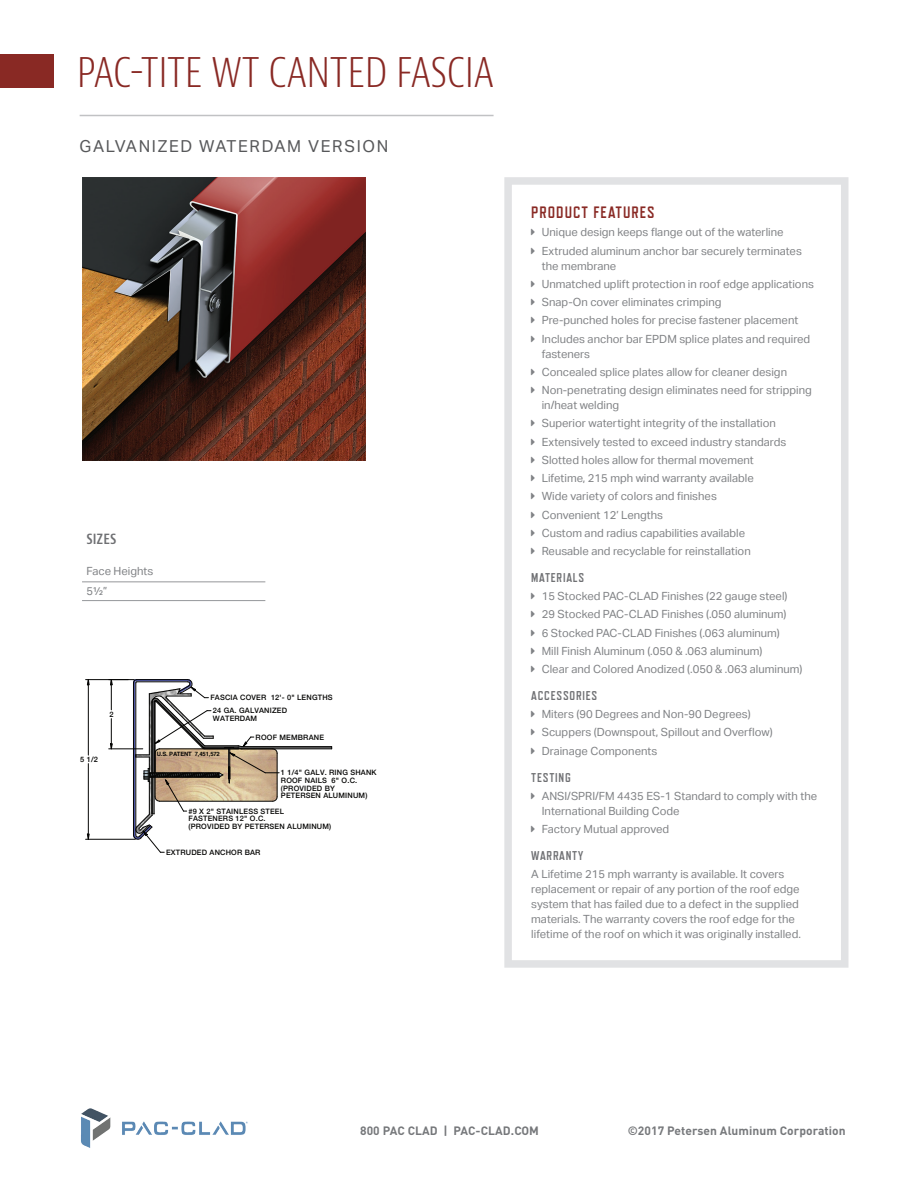
<style>
.page{position:relative;width:918px;height:1188px;background:#fff}
.page>*{position:absolute;margin:0;border:0;box-sizing:border-box;transform-origin:0 0}
.t1{font:300 condensed 43.5px "Bernino Sans";letter-spacing:-.01em;color:#892924}
.t2{font:16.5px "Aktiv Grotesk";letter-spacing:.1em;color:#57585a}
.Subtitles{font:700 16.5px "Refrigerator Deluxe";letter-spacing:.06em;color:#892924}
.t3{font:600 condensed 15px "Bernino Sans";color:#6f7073}
.Product_Features-_Se{font:700 12.75px "Refrigerator Deluxe";letter-spacing:.06em;color:#6f7073}
.t4{font:700 12px "DINOT";letter-spacing:.005em;color:#76787b}
.Product_Features-Bod{font:11.25px/15px "Aktiv Grotesk";color:#808285}
.t5{font:500 7.35px/7.6px "Helvetica Neue";letter-spacing:.025em;color:#050504}
.t6{font:700 5.85px "Helvetica";letter-spacing:-.02em;color:#050504}
</style>
<div class="page">
<img style="left:81px;top:1108px;width:167px;height:40px">
<hr style="left:242px;top:749px;width:90px;height:1px;background:#050504">
<hr style="left:242px;top:746px;width:90px;height:1px;background:#050504">
<svg style="left:87px;top:833px;width:3px;height:6px"></svg>
<hr style="left:86px;top:839px;width:49px;height:1px;background:#050504">
<hr style="left:86px;top:679px;width:48px;height:1px;background:#050504">
<hr style="left:88px;top:764px;width:1px;height:75px;background:#050504">
<hr style="left:88px;top:679px;width:1px;height:76px;background:#050504">
<svg style="left:109px;top:679px;width:170px;height:174px"></svg>
<div style="left:0;top:54px;width:54px;height:34px;background:#892924"></div>
<img style="left:82px;top:177px;width:284px;height:284px">
<div style="left:504px;top:177px;width:344px;height:791px;border:8px solid #e1e2e4"></div>
<hr style="left:82px;top:582px;width:183px;height:1px;background:#95979a">
<hr style="left:82px;top:600px;width:183px;height:1px;background:#95979a">
<hr style="left:80px;top:115px;width:414px;height:1px;background:#c1c2c4">
<p class="t1" style="left:77px;top:45px;width:418px">PAC-TITE WT CANTED FASCIA</p>
<p class="t2" style="left:80px;top:137px;width:310px">GALVANIZED WATERDAM VERSION</p>
<p class="t3" style="left:86px;top:530px;width:31px">SIZES</p>
<p class="Product_Features-Bod" style="left:86px;top:563px;width:69px">Face Heights</p>
<p class="Product_Features-Bod" style="left:86px;top:584px;width:23px">5½”</p>
<p class="t5" style="left:109px;top:710px;width:6px">2</p>
<p class="t5" style="left:213px;top:691px;width:121px;line-height:13px;text-indent:-2px">FASCIA COVER 12'- 0" LENGTHS<br>24 GA. GALVANIZED</p>
<p class="t5" style="left:213px;top:714px;width:46px">WATERDAM</p>
<p class="t5" style="left:256px;top:733px;width:70px">ROOF MEMBRANE</p>
<p class="t5" style="left:80px;top:755px;width:19px">5 1/2</p>
<p class="t6" style="left:157px;top:749px;width:65px">U.S. PATENT 7,451,572</p>
<p class="t5" style="left:281px;top:768px;width:97px">1 1/4" GALV. RING SHANK<br>ROOF NAILS 6" O.C. (PROVIDED BY<br>PETERSEN ALUMINUM)</p>
<p class="t5" style="left:188px;top:807px;width:144px">#9 X 2" STAINLESS STEEL<br>FASTENERS 12" O.C.<br>(PROVIDED BY PETERSEN ALUMINUM)</p>
<p class="t5" style="left:166px;top:848px;width:96px">EXTRUDED ANCHOR BAR</p>
<p class="Subtitles" style="left:531px;top:203px;width:125px">PRODUCT FEATURES</p>
<p class="Product_Features-Bod" style="left:542px;top:225px;width:243px">Unique design keeps flange out of the waterline</p>
<p class="Product_Features-Bod" style="left:542px;top:243px;width:262px">Extruded aluminum anchor bar securely terminates the membrane</p>
<p class="Product_Features-Bod" style="left:542px;top:277px;width:274px">Unmatched uplift protection in roof edge applications</p>
<p class="Product_Features-Bod" style="left:542px;top:295px;width:181px">Snap-On cover eliminates crimping</p>
<p class="Product_Features-Bod" style="left:542px;top:313px;width:258px">Pre-punched holes for precise fastener placement</p>
<p class="Product_Features-Bod" style="left:542px;top:331px;width:270px">Includes anchor bar EPDM splice plates and required fasteners</p>
<p class="Product_Features-Bod" style="left:542px;top:364px;width:247px">Concealed splice plates allow for cleaner design</p>
<p class="Product_Features-Bod" style="left:542px;top:383px;width:271px">Non-penetrating design eliminates need for stripping in/heat welding</p>
<p class="Product_Features-Bod" style="left:542px;top:416px;width:236px">Superior watertight integrity of the installation</p>
<p class="Product_Features-Bod" style="left:542px;top:434px;width:246px">Extensively tested to exceed industry standards</p>
<p class="Product_Features-Bod" style="left:542px;top:452px;width:213px">Slotted holes allow for thermal movement</p>
<p class="Product_Features-Bod" style="left:542px;top:471px;width:214px">Lifetime, 215 mph wind warranty available</p>
<p class="Product_Features-Bod" style="left:542px;top:489px;width:177px">Wide variety of colors and finishes</p>
<p class="Product_Features-Bod" style="left:542px;top:507px;width:123px">Convenient 12’ Lengths</p>
<p class="Product_Features-Bod" style="left:542px;top:525px;width:205px">Custom and radius capabilities available</p>
<p class="Product_Features-Bod" style="left:542px;top:544px;width:211px">Reusable and recyclable for reinstallation</p>
<p class="Product_Features-_Se" style="left:531px;top:570px;width:54px">MATERIALS</p>
<p class="Product_Features-Bod" style="left:542px;top:589px;width:247px">15 Stocked PAC-CLAD Finishes (22 gauge steel)</p>
<p class="Product_Features-Bod" style="left:542px;top:607px;width:246px">29 Stocked PAC-CLAD Finishes (.050 aluminum)</p>
<p class="Product_Features-Bod" style="left:542px;top:625px;width:240px">6 Stocked PAC-CLAD Finishes (.063 aluminum)</p>
<p class="Product_Features-Bod" style="left:542px;top:643px;width:222px">Mill Finish Aluminum (.050 &amp; .063 aluminum)</p>
<p class="Product_Features-Bod" style="left:542px;top:662px;width:262px">Clear and Colored Anodized (.050 &amp; .063 aluminum)</p>
<p class="Product_Features-_Se" style="left:531px;top:688px;width:67px">ACCESSORIES</p>
<p class="Product_Features-Bod" style="left:542px;top:707px;width:211px">Miters (90 Degrees and Non-90 Degrees)</p>
<p class="Product_Features-Bod" style="left:542px;top:725px;width:232px">Scuppers (Downspout, Spillout and Overflow)</p>
<p class="Product_Features-Bod" style="left:542px;top:743px;width:117px">Drainage Components</p>
<p class="Product_Features-_Se" style="left:531px;top:770px;width:41px">TESTING</p>
<p class="Product_Features-Bod" style="left:542px;top:788px;width:277px">ANSI/SPRI/FM 4435 ES-1 Standard to comply with the<br>International Building Code</p>
<p class="Product_Features-Bod" style="left:542px;top:822px;width:129px">Factory Mutual approved</p>
<p class="Product_Features-_Se" style="left:531px;top:848px;width:53px">WARRANTY</p>
<p class="Product_Features-Bod" style="left:531px;top:867px;width:271px">A Lifetime 215 mph warranty is available. It covers replacement or repair of any portion of the roof edge system that has failed due to a defect in the supplied materials. The warranty covers the roof edge for the lifetime of the roof on which it was originally installed.</p>
<p class="t4" style="left:360px;top:1122px;width:180px">800 PAC CLAD | PAC-CLAD.COM</p>
<p class="t4" style="left:628px;top:1122px;width:219px">©2017 Petersen Aluminum Corporation</p>
</div>
